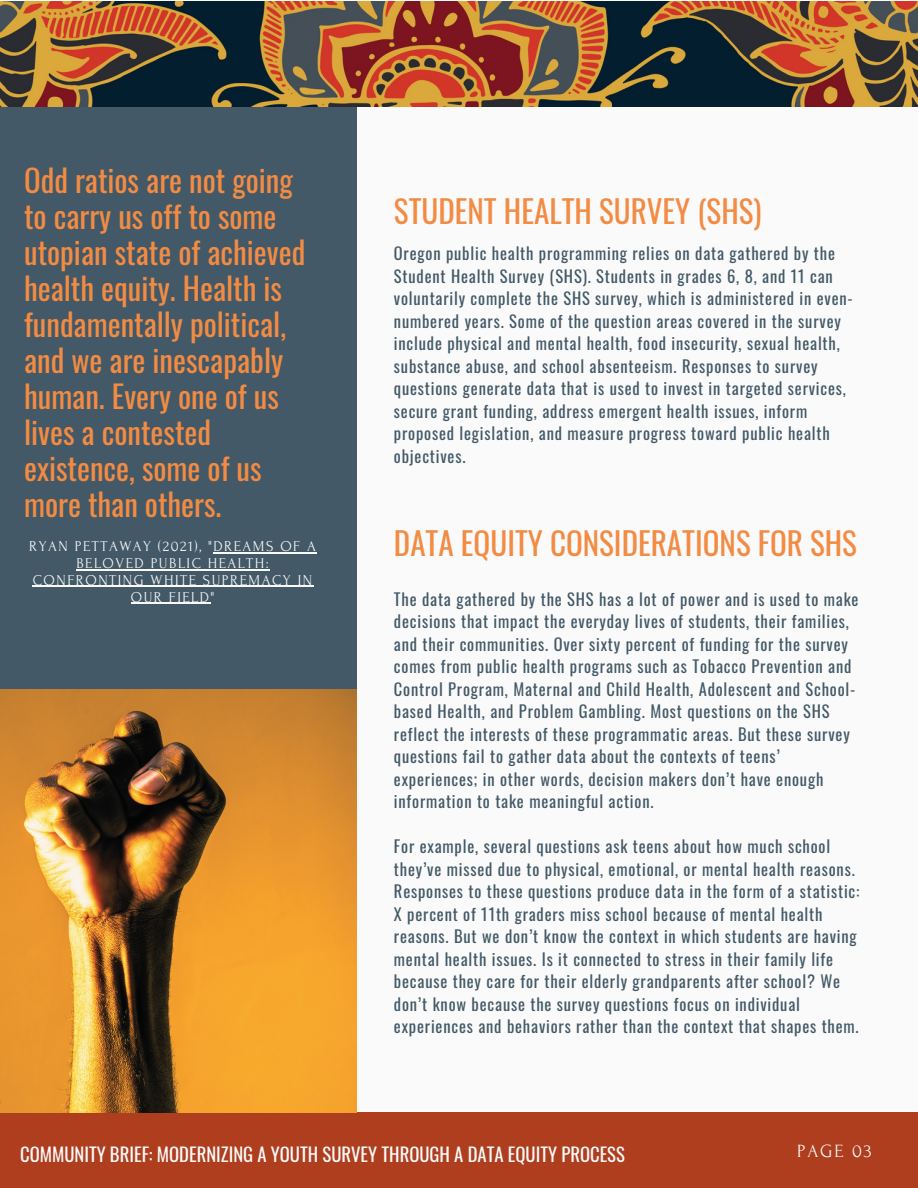
<style>
.page{position:relative;width:918px;height:1188px;background:#fafafa}
.page>*{position:absolute;margin:0;border:0;box-sizing:border-box;transform-origin:0 0}
.t1{font:31.2px "Oswald";color:#f28b43}
.t2{font:30.75px/36px "Oswald";color:#f28b43}
.t3{font:18.75px "Oswald";color:#fafafa}
.t4{font:18.6px "Forum";letter-spacing:.1em;color:#fafafa}
.t5{font:16.5px/22.5px "Oswald";letter-spacing:.05em;color:#435967}
.t6{font:15px/16.8px "Forum";letter-spacing:.1em;color:#fafafa;text-align:center}
</style>
<div class="page">
<div style="left:0;top:104px;width:357px;height:585px;background:#435967"></div>
<div style="left:0;top:1112px;width:918px;height:76px;background:#af3e1f"></div>
<img style="left:0;top:2px;width:918px;height:105px">
<img style="left:0;top:689px;width:357px;height:423px">
<hr style="left:214px;top:552px;width:103px;height:1px;background:#fafafa">
<hr style="left:76px;top:569px;width:194px;height:1px;background:#fafafa">
<hr style="left:33px;top:586px;width:281px;height:1px;background:#fafafa">
<hr style="left:131px;top:603px;width:79px;height:1px;background:#fafafa">
<p class="t2" style="left:24px;top:161px;width:283px">Odd ratios are not going to carry us off to some utopian state of achieved health equity. Health is fundamentally political, and we are inescapably human. Every one of us lives a contested existence, some of us more than others.</p>
<p class="t6" style="left:29px;top:538px;width:288px">RYAN PETTAWAY (2021), "DREAMS OF A<br>BELOVED PUBLIC HEALTH:<br>CONFRONTING WHITE SUPREMACY IN<br>OUR FIELD"</p>
<p class="t1" style="left:394px;top:519px;width:465px">DATA EQUITY CONSIDERATIONS FOR SHS</p>
<p class="t1" style="left:394px;top:187px;width:369px">STUDENT HEALTH SURVEY (SHS)</p>
<p class="t5" style="left:394px;top:242px;width:460px">Oregon public health programming relies on data gathered by the Student Health Survey (SHS). Students in grades 6, 8, and 11 can voluntarily complete the SHS survey, which is administered in even&shy;numbered years. Some of the question areas covered in the survey include physical and mental health, food insecurity, sexual health, substance abuse, and school absenteeism. Responses to survey questions generate data that is used to invest in targeted services, secure grant funding, address emergent health issues, inform proposed legislation, and measure progress toward public health objectives.</p>
<p class="t5" style="left:394px;top:587px;width:466px">The data gathered by the SHS has a lot of power and is used to make decisions that impact the everyday lives of students, their families, and their communities. Over sixty percent of funding for the survey comes from public health programs such as Tobacco Prevention and Control Program, Maternal and Child Health, Adolescent and School&shy;based Health, and Problem Gambling. Most questions on the SHS reflect the interests of these programmatic areas. But these survey questions fail to gather data about the contexts of teens’ experiences; in other words, decision makers don’t have enough information to take meaningful action.</p>
<p class="t5" style="left:394px;top:835px;width:467px">For example, several questions ask teens about how much school they’ve missed due to physical, emotional, or mental health reasons.<br>Responses to these questions produce data in the form of a statistic:<br>X percent of 11th graders miss school because of mental health reasons. But we don’t know the context in which students are having mental health issues. Is it connected to stress in their family life because they care for their elderly grandparents after school? We don’t know because the survey questions focus on individual experiences and behaviors rather than the context that shapes them.</p>
<p class="t3" style="left:20px;top:1140px;width:606px">COMMUNITY BRIEF: MODERNIZING A YOUTH SURVEY THROUGH A DATA EQUITY PROCESS</p>
<p class="t4" style="left:797px;top:1141px;width:76px">PAGE 03</p>
</div>
